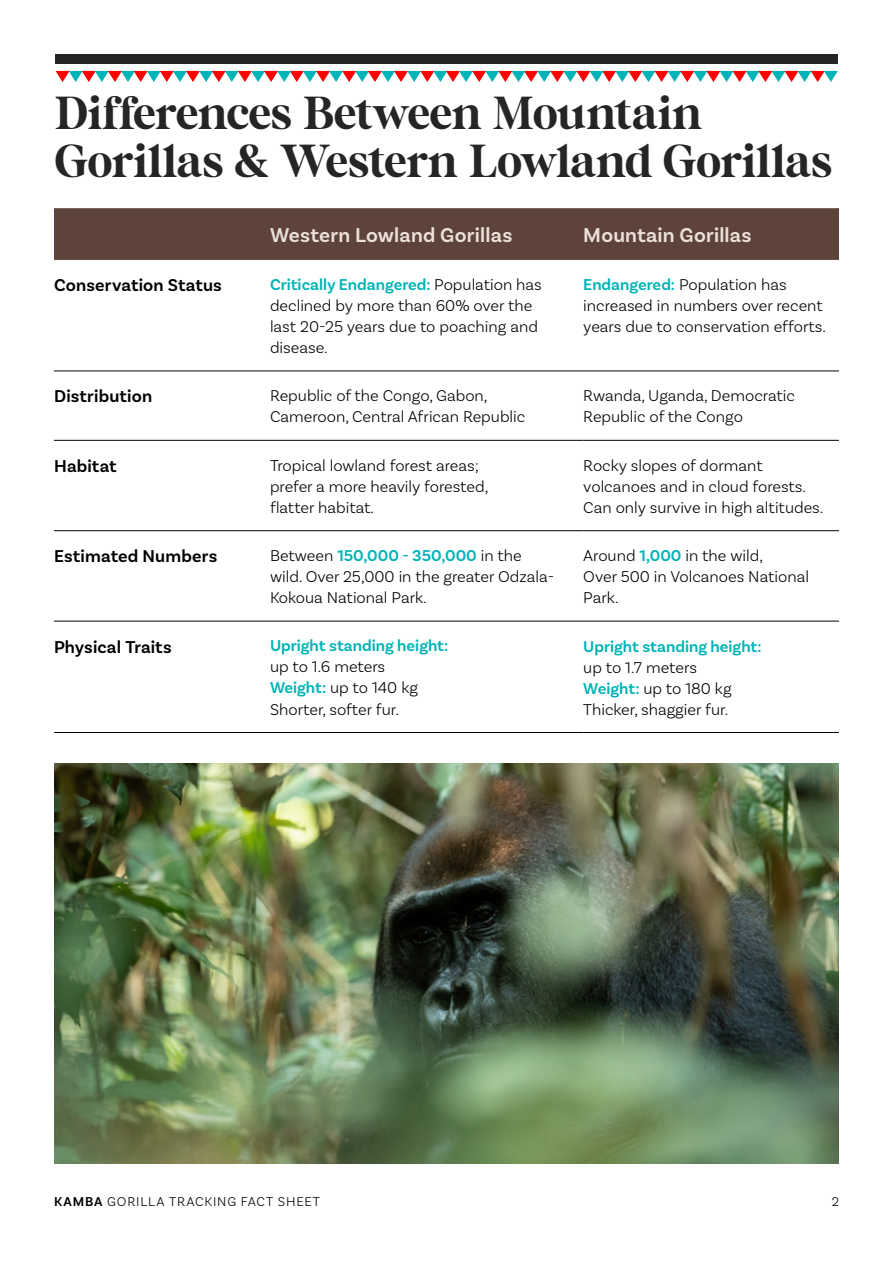
<style>
.page{position:relative;width:893px;height:1263px;background:#fff}
.page>*{position:absolute;margin:0;border:0;box-sizing:border-box;transform-origin:0 0}
.t1{font:700 45px/48px "Bastia";letter-spacing:-.02em;color:#252527}
.t2{font:600 21px "Basic Sans";letter-spacing:.01em;color:#ebe1d9}
.t3{font:600 18px "Basic Sans";letter-spacing:.01em;color:#000}
.t4{font:300 16.5px/21px "Basic Sans";color:#000}
.t5{font:600 16.5px "Basic Sans";color:#00b4b7}
.t6{font:300 13.5px "Basic Sans";letter-spacing:.06em;color:#000}
.s1{font-weight:600;color:#00b4b7}
.s2{font-weight:600}
</style>
<div class="page">
<div style="left:55px;top:55px;width:783px;height:9px;background:#252527"></div>
<svg style="left:56px;top:71px;width:782px;height:11px"></svg>
<div style="left:54px;top:208px;width:785px;height:52px;background:#5e433b"></div>
<hr style="left:54px;top:371px;width:216px;height:1px;background:#000">
<hr style="left:270px;top:371px;width:313px;height:1px;background:#000">
<hr style="left:583px;top:371px;width:256px;height:1px;background:#000">
<hr style="left:54px;top:440px;width:216px;height:1px;background:#000">
<hr style="left:270px;top:440px;width:313px;height:1px;background:#000">
<hr style="left:583px;top:440px;width:256px;height:1px;background:#000">
<hr style="left:54px;top:530px;width:216px;height:1px;background:#000">
<hr style="left:270px;top:530px;width:313px;height:1px;background:#000">
<hr style="left:583px;top:530px;width:256px;height:1px;background:#000">
<hr style="left:54px;top:621px;width:216px;height:1px;background:#000">
<hr style="left:270px;top:621px;width:313px;height:1px;background:#000">
<hr style="left:583px;top:621px;width:256px;height:1px;background:#000">
<hr style="left:54px;top:732px;width:216px;height:1px;background:#000">
<hr style="left:270px;top:732px;width:313px;height:1px;background:#000">
<hr style="left:583px;top:732px;width:256px;height:1px;background:#000">
<img style="left:54px;top:763px;width:785px;height:400px">
<h1 class="t1" style="left:54px;top:90px;width:780px">Differences Between Mountain<br>Gorillas &amp; Western Lowland Gorillas</h1>
<p class="t2" style="left:270px;top:222px;width:244px">Western Lowland Gorillas</p>
<p class="t2" style="left:583px;top:222px;width:170px">Mountain Gorillas</p>
<p class="t3" style="left:54px;top:274px;width:169px">Conservation Status</p>
<p class="t4" style="left:270px;top:274px;width:273px"><span class="s1">Critically Endangered:</span> Population has declined by more than 60% over the last 20-25 years due to poaching and disease.</p>
<p class="t4" style="left:583px;top:274px;width:244px"><span class="s1">Endangered:</span> Population has increased in numbers over recent years due to conservation efforts.</p>
<p class="t3" style="left:54px;top:386px;width:100px">Distribution</p>
<p class="t4" style="left:270px;top:385px;width:257px">Republic of the Congo, Gabon,<br>Cameroon, Central African Republic</p>
<p class="t4" style="left:583px;top:385px;width:213px">Rwanda, Uganda, Democratic<br>Republic of the Congo</p>
<p class="t3" style="left:54px;top:455px;width:64px">Habitat</p>
<p class="t4" style="left:270px;top:454px;width:220px">Tropical lowland forest areas; prefer a more heavily forested, flatter habitat.</p>
<p class="t4" style="left:583px;top:454px;width:242px">Rocky slopes of dormant volcanoes and in cloud forests.<br>Can only survive in high altitudes.</p>
<p class="t3" style="left:54px;top:545px;width:165px">Estimated Numbers</p>
<p class="t4" style="left:270px;top:545px;width:286px">Between <span class="s1">150,000 - 350,000</span> in the wild. Over 25,000 in the greater Odzala-<br>Kokoua National Park.</p>
<p class="t4" style="left:583px;top:545px;width:227px">Around <span class="s1">1,000</span> in the wild,<br>Over 500 in Volcanoes National<br>Park.</p>
<p class="t3" style="left:54px;top:636px;width:119px">Physical Traits</p>
<p class="t5" style="left:270px;top:636px;width:180px">Upright standing height:</p>
<p class="t4" style="left:270px;top:656px;width:149px">up to 1.6 meters<br><span class="s1">Weight:</span> up to 140 kg<br>Shorter, softer fur.</p>
<p class="t5" style="left:583px;top:636px;width:180px">Upright standing height:</p>
<p class="t4" style="left:583px;top:656px;width:150px">up to 1.7 meters<br><span class="s1">Weight:</span> up to 180 kg<br>Thicker, shaggier fur.</p>
<p class="t6" style="left:54px;top:1194px;width:267px"><span class="s2">KAMBA</span> GORILLA TRACKING FACT SHEET</p>
<p class="t6" style="left:832px;top:1194px;width:9px">2</p>
</div>
